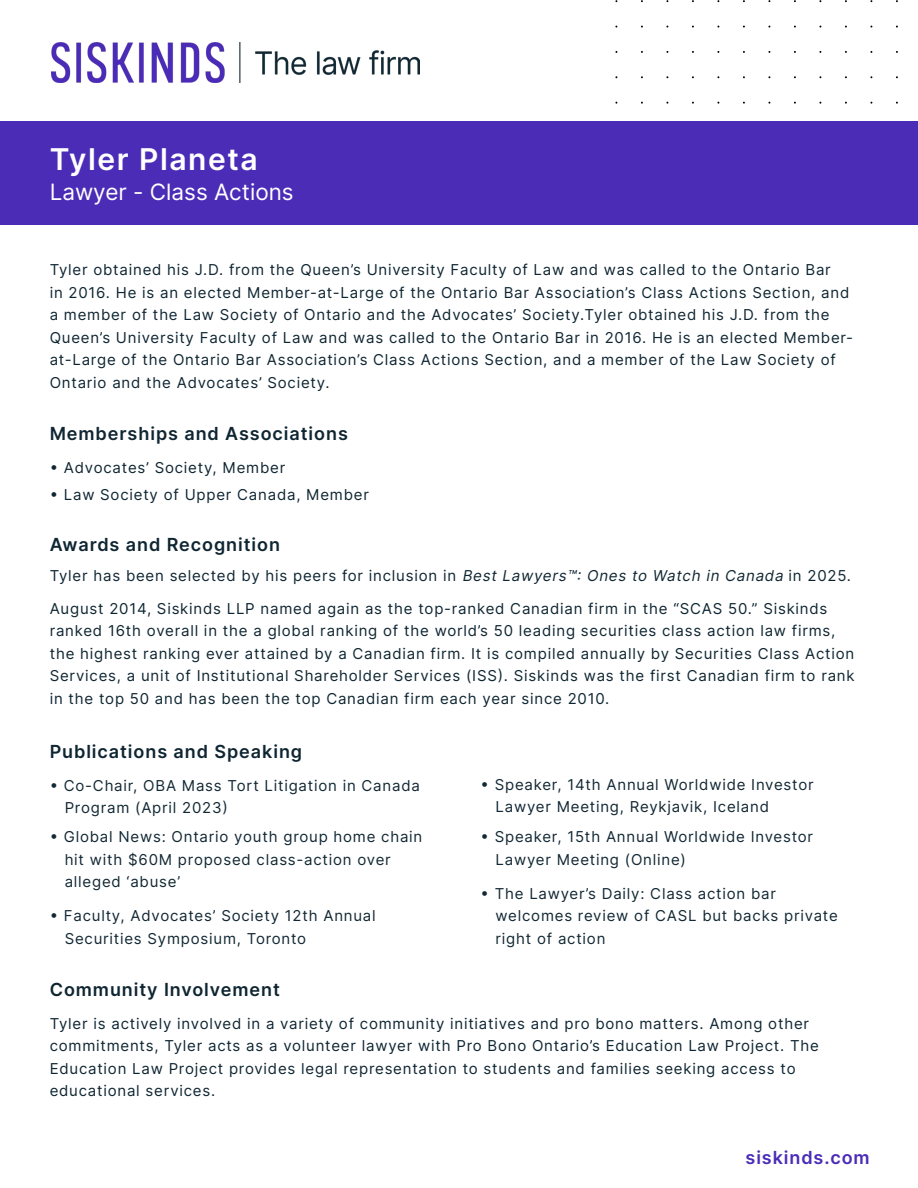
<style>
.page{position:relative;width:918px;height:1188px;background:#fff}
.page>*{position:absolute;margin:0;border:0;box-sizing:border-box;transform-origin:0 0}
.t1{font:600 30px "Inter";letter-spacing:.05em;color:#fff}
.t2{font:22.5px "Inter";color:#fff}
.Main_copy{font:600 18px "Inter";letter-spacing:.05em;color:#0f2632}
.t3{font:600 18px "Inter";letter-spacing:.05em;color:#4b2cb7}
.Main_copy-2{font:15px/22.5px "Inter";letter-spacing:.05em;color:#0f2632}
.Main_copy-3{font:15px/22.5px "Inter";letter-spacing:.05em;color:#122834}
.s1{font-style:italic}
</style>
<div class="page">
<div style="left:0;top:121px;width:918px;height:104px;background:#4b2cb7"></div>
<img style="left:51px;top:43px;width:369px;height:39px">
<p class="t1" style="left:50px;top:137px;width:210px">Tyler Planeta</p>
<p class="t2" style="left:50px;top:175px;width:246px">Lawyer - Class Actions</p>
<p class="Main_copy-2" style="left:50px;top:258px;width:805px">Tyler obtained his J.D. from the Queen’s University Faculty of Law and was called to the Ontario Bar<br>in 2016. He is an elected Member-at-Large of the Ontario Bar Association’s Class Actions Section, and a member of the Law Society of Ontario and the Advocates’ Society.Tyler obtained his J.D. from the Queen’s University Faculty of Law and was called to the Ontario Bar in 2016. He is an elected Member&shy;at-Large of the Ontario Bar Association’s Class Actions Section, and a member of the Law Society of Ontario and the Advocates’ Society.</p>
<p class="Main_copy" style="left:50px;top:421px;width:300px">Memberships and Associations</p>
<p class="Main_copy-2" style="left:50px;top:456px;width:237px">• Advocates’ Society, Member</p>
<p class="Main_copy-2" style="left:50px;top:483px;width:321px">• Law Society of Upper Canada, Member</p>
<p class="Main_copy" style="left:50px;top:532px;width:232px">Awards and Recognition</p>
<p class="Main_copy-2" style="left:50px;top:564px;width:803px">Tyler has been selected by his peers for inclusion in <span class="s1">Best Lawyers™: Ones to Watch in Canada</span> in 2025.</p>
<p class="Main_copy-2" style="left:50px;top:597px;width:807px">August 2014, Siskinds LLP named again as the top-ranked Canadian firm in the “SCAS 50.” Siskinds ranked 16th overall in the a global ranking of the world’s 50 leading securities class action law firms, the highest ranking ever attained by a Canadian firm. It is compiled annually by Securities Class Action Services, a unit of Institutional Shareholder Services (ISS). Siskinds was the first Canadian firm to rank in the top 50 and has been the top Canadian firm each year since 2010.</p>
<p class="Main_copy" style="left:50px;top:738px;width:254px">Publications and Speaking</p>
<p class="Main_copy-3" style="left:65px;top:774px;width:357px;text-indent:-15px">• Co-Chair, OBA Mass Tort Litigation in Canada<br>Program (April 2023)</p>
<p class="Main_copy-3" style="left:65px;top:825px;width:359px;text-indent:-15px">• Global News: Ontario youth group home chain hit with $60M proposed class-action over alleged ‘abuse’</p>
<p class="Main_copy-3" style="left:65px;top:904px;width:313px;text-indent:-15px">• Faculty, Advocates’ Society 12th Annual<br>Securities Symposium, Toronto</p>
<p class="Main_copy" style="left:50px;top:976px;width:232px">Community Involvement</p>
<p class="Main_copy-2" style="left:50px;top:1012px;width:771px">Tyler is actively involved in a variety of community initiatives and pro bono matters. Among other commitments, Tyler acts as a volunteer lawyer with Pro Bono Ontario’s Education Law Project. The Education Law Project provides legal representation to students and families seeking access to educational services.</p>
<p class="Main_copy-3" style="left:496px;top:773px;width:320px;text-indent:-15px">• Speaker, 14th Annual Worldwide Investor<br>Lawyer Meeting, Reykjavik, Iceland</p>
<p class="Main_copy-3" style="left:496px;top:825px;width:319px;text-indent:-15px">• Speaker, 15th Annual Worldwide Investor<br>Lawyer Meeting (Online)</p>
<p class="Main_copy-3" style="left:496px;top:882px;width:344px;text-indent:-15px">• The Lawyer’s Daily: Class action bar welcomes review of CASL but backs private right of action</p>
<p class="t3" style="left:746px;top:1144px;width:126px">siskinds.com</p>
</div>
